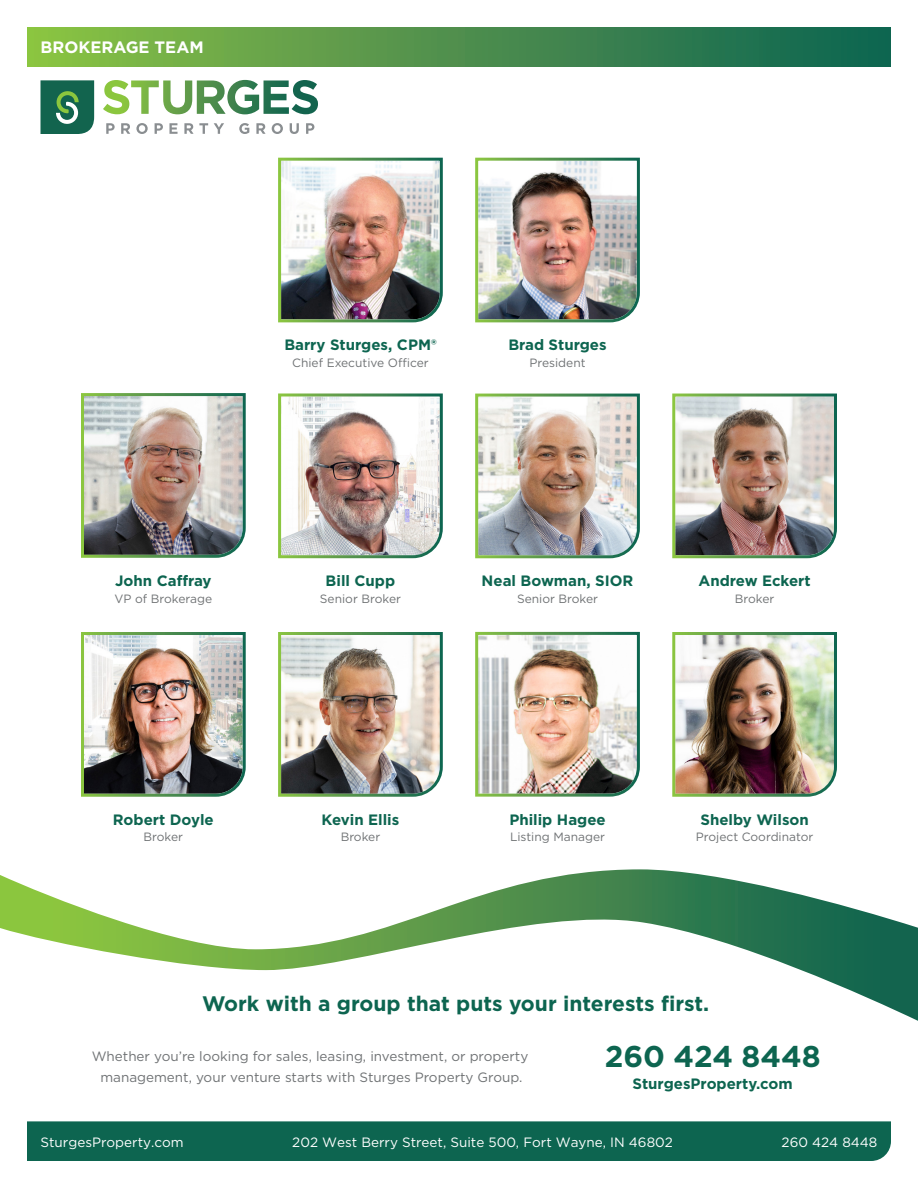
<style>
.page{position:relative;width:918px;height:1188px;background:#fff}
.page>*{position:absolute;margin:0;border:0;box-sizing:border-box;transform-origin:0 0}
.t1{font:700 30px "Gotham";color:#0d6550}
.t2{font:700 21px "Gotham";color:#0d6550}
.t3{font:700 16.5px "Gotham";color:#fff}
.Copy_-_Secondary_Paragraph{font:700 15px "Gotham";color:#0d6550}
.Copy_-_Secondary_Paragraph-2{font:13.5px/21px "Gotham";color:#6f7274;text-align:center}
.t4{font:13.5px "Gotham";color:#fff}
.Copy_-_Secondary_Paragraph-3{font:12px "Gotham";color:#6f7274}
</style>
<div class="page">
<div style="left:27px;top:1121px;width:864px;height:40px;background:#0d6550"></div>
<svg style="left:40px;top:80px;width:54px;height:54px;background:#2f785d"></svg>
<svg style="left:106px;top:123px;width:9px;height:11px"></svg>
<svg style="left:121px;top:123px;width:9px;height:11px"></svg>
<svg style="left:136px;top:123px;width:12px;height:11px"></svg>
<svg style="left:155px;top:123px;width:8px;height:11px"></svg>
<svg style="left:169px;top:123px;width:9px;height:11px"></svg>
<svg style="left:184px;top:123px;width:24px;height:11px"></svg>
<svg style="left:214px;top:123px;width:10px;height:11px"></svg>
<svg style="left:239px;top:123px;width:10px;height:11px"></svg>
<svg style="left:256px;top:123px;width:10px;height:11px"></svg>
<svg style="left:272px;top:123px;width:11px;height:11px"></svg>
<svg style="left:290px;top:123px;width:9px;height:11px"></svg>
<svg style="left:306px;top:123px;width:8px;height:11px"></svg>
<svg style="left:103px;top:80px;width:215px;height:34px"></svg>
<div style="left:27px;top:27px;width:864px;height:40px;background:linear-gradient(to right,#8dc145,#0d6153)"></div>
<svg style="left:0;top:869px;width:918px;height:152px"></svg>
<img style="left:81px;top:393px;width:165px;height:165px">
<img style="left:81px;top:632px;width:165px;height:165px">
<img style="left:278px;top:393px;width:165px;height:166px">
<img style="left:278px;top:157px;width:165px;height:166px">
<img style="left:278px;top:632px;width:165px;height:165px">
<img style="left:475px;top:393px;width:165px;height:166px">
<img style="left:475px;top:157px;width:165px;height:166px">
<img style="left:475px;top:631px;width:165px;height:166px">
<img style="left:672px;top:393px;width:165px;height:166px">
<img style="left:672px;top:632px;width:165px;height:165px">
<p class="t3" style="left:40px;top:37px;width:165px">BROKERAGE TEAM</p>
<p class="Copy_-_Secondary_Paragraph" style="left:284px;top:335px;width:154px">Barry Sturges, CPM®</p>
<p class="Copy_-_Secondary_Paragraph-3" style="left:292px;top:355px;width:138px">Chief Executive Officer</p>
<p class="Copy_-_Secondary_Paragraph" style="left:508px;top:335px;width:100px">Brad Sturges</p>
<p class="Copy_-_Secondary_Paragraph-3" style="left:529px;top:355px;width:58px">President</p>
<p class="Copy_-_Secondary_Paragraph" style="left:115px;top:571px;width:98px">John Caffray</p>
<p class="Copy_-_Secondary_Paragraph-3" style="left:115px;top:591px;width:99px">VP of Brokerage</p>
<p class="Copy_-_Secondary_Paragraph" style="left:326px;top:571px;width:71px">Bill Cupp</p>
<p class="Copy_-_Secondary_Paragraph-3" style="left:320px;top:591px;width:83px">Senior Broker</p>
<p class="Copy_-_Secondary_Paragraph" style="left:482px;top:571px;width:153px">Neal Bowman, SIOR</p>
<p class="Copy_-_Secondary_Paragraph-3" style="left:517px;top:591px;width:83px">Senior Broker</p>
<p class="Copy_-_Secondary_Paragraph" style="left:699px;top:571px;width:114px">Andrew Eckert</p>
<p class="Copy_-_Secondary_Paragraph-3" style="left:735px;top:591px;width:41px">Broker</p>
<p class="Copy_-_Secondary_Paragraph" style="left:113px;top:809px;width:102px">Robert Doyle</p>
<p class="Copy_-_Secondary_Paragraph-3" style="left:144px;top:829px;width:41px">Broker</p>
<p class="Copy_-_Secondary_Paragraph" style="left:322px;top:809px;width:79px">Kevin Ellis</p>
<p class="Copy_-_Secondary_Paragraph-3" style="left:341px;top:829px;width:41px">Broker</p>
<p class="Copy_-_Secondary_Paragraph" style="left:509px;top:809px;width:98px">Philip Hagee</p>
<p class="Copy_-_Secondary_Paragraph-3" style="left:510px;top:829px;width:97px">Listing Manager</p>
<p class="Copy_-_Secondary_Paragraph" style="left:700px;top:809px;width:110px">Shelby Wilson</p>
<p class="Copy_-_Secondary_Paragraph-3" style="left:696px;top:829px;width:119px">Project Coordinator</p>
<p class="t2" style="left:202px;top:990px;width:509px">Work with a group that puts your interests first.</p>
<p class="t1" style="left:605px;top:1036px;width:217px">260 424 8448</p>
<p class="Copy_-_Secondary_Paragraph" style="left:633px;top:1074px;width:162px">SturgesProperty.com</p>
<p class="Copy_-_Secondary_Paragraph-2" style="left:92px;top:1045px;width:438px">Whether you’re looking for sales, leasing, investment, or property management, your venture starts with Sturges Property Group.</p>
<p class="t4" style="left:40px;top:1133px;width:145px">SturgesProperty.com</p>
<p class="t4" style="left:292px;top:1133px;width:382px">202 West Berry Street, Suite 500, Fort Wayne, IN 46802</p>
<p class="t4" style="left:782px;top:1133px;width:97px">260 424 8448</p>
</div>
